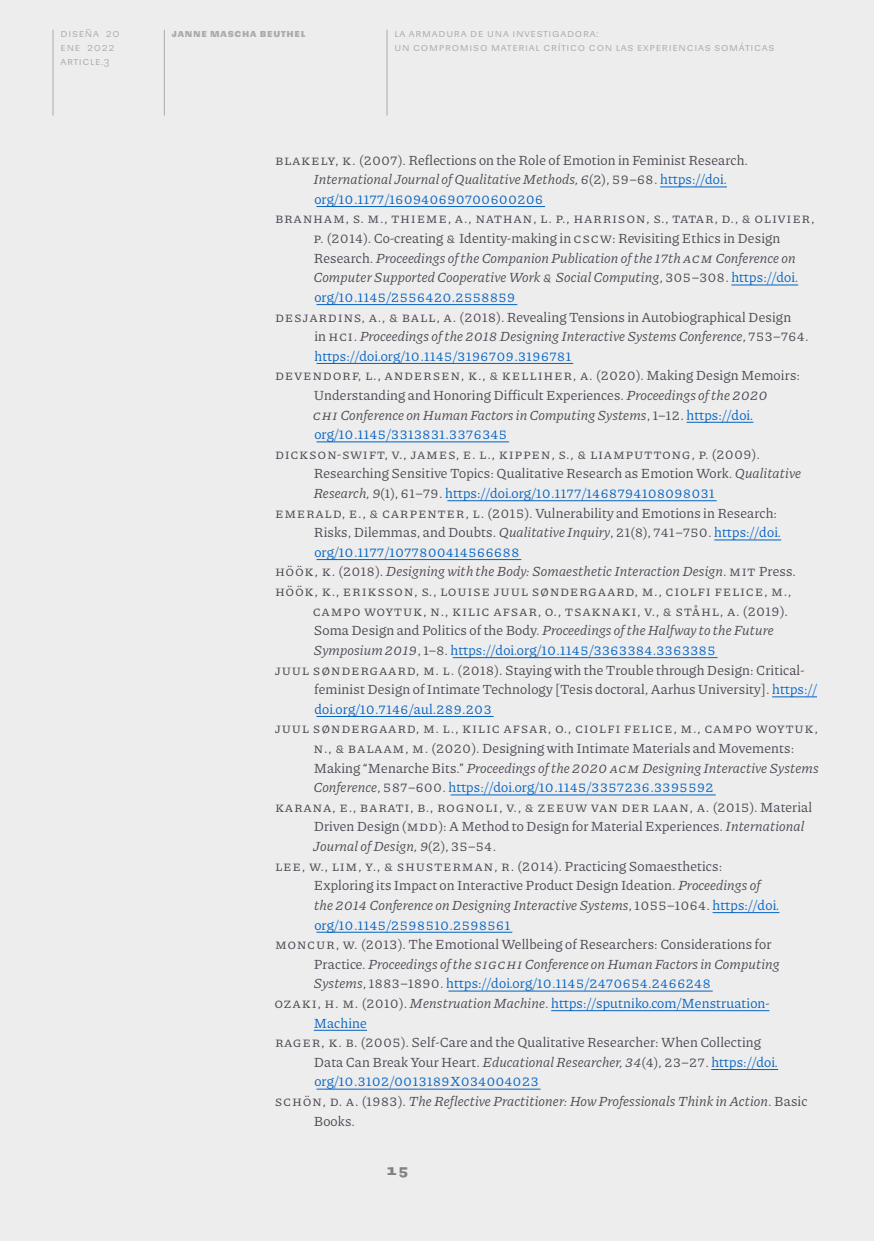
<style>
.page{position:relative;width:874px;height:1241px;background:#fff}
.page>*{position:absolute;margin:0;border:0;box-sizing:border-box;transform-origin:0 0}
.Referencias{font:14px/19.6px "Piazzolla";letter-spacing:.01em;color:#4c4651}
.Referencias-2{font:italic 14px/19.6px "Piazzolla";letter-spacing:.01em;color:#4c4651}
.Referencias-3{font:14px/19.6px "Piazzolla";letter-spacing:.05em;color:#4c4651}
.Referencias-4{font:14px/19.6px "Piazzolla";letter-spacing:.01em;color:#0563c1}
.t1{font:700 14px "Sudamerican Grotesk";color:#828282}
.t2{font:10.5px/14px "Sudamerican Grotesk";letter-spacing:.07em;color:#ababab}
.t3{font:700 10.5px "Sudamerican Grotesk";letter-spacing:.07em;color:#ababab}
.s1{font-style:italic}
.s2{color:#0563c1}
.s3{font-style:normal}
.s4{font-style:normal;color:#0563c1}
.s5{color:#4c4651}
.s6{font-style:italic;color:#4c4651}
</style>
<div class="page">
<div style="left:0;top:0;width:873px;height:1240px;background:#ededed"></div>
<hr style="left:52px;top:30px;width:1px;height:85px;background:#ababab">
<hr style="left:164px;top:30px;width:1px;height:85px;background:#ababab">
<hr style="left:386px;top:30px;width:1px;height:85px;background:#ababab">
<hr style="left:659px;top:187px;width:67px;height:1px;background:#0563c1">
<hr style="left:316px;top:206px;width:229px;height:1px;background:#0563c1">
<hr style="left:731px;top:285px;width:66px;height:1px;background:#0563c1">
<hr style="left:316px;top:304px;width:201px;height:1px;background:#0563c1">
<hr style="left:316px;top:363px;width:257px;height:1px;background:#0563c1">
<hr style="left:686px;top:422px;width:67px;height:1px;background:#0563c1">
<hr style="left:316px;top:441px;width:193px;height:1px;background:#0563c1">
<hr style="left:447px;top:500px;width:269px;height:1px;background:#0563c1">
<hr style="left:714px;top:539px;width:66px;height:1px;background:#0563c1">
<hr style="left:316px;top:559px;width:205px;height:1px;background:#0563c1">
<hr style="left:452px;top:657px;width:265px;height:1px;background:#0563c1">
<hr style="left:771px;top:696px;width:45px;height:1px;background:#0563c1">
<hr style="left:316px;top:716px;width:177px;height:1px;background:#0563c1">
<hr style="left:450px;top:794px;width:265px;height:1px;background:#0563c1">
<hr style="left:712px;top:912px;width:67px;height:1px;background:#0563c1">
<hr style="left:316px;top:931px;width:196px;height:1px;background:#0563c1">
<hr style="left:448px;top:990px;width:264px;height:1px;background:#0563c1">
<hr style="left:551px;top:1010px;width:218px;height:1px;background:#0563c1">
<hr style="left:313px;top:1029px;width:54px;height:1px;background:#0563c1">
<hr style="left:711px;top:1069px;width:66px;height:1px;background:#0563c1">
<hr style="left:316px;top:1088px;width:224px;height:1px;background:#0563c1">
<p class="t2" style="left:60px;top:26px;width:61px">Diseña 20 ene 2022 article.3</p>
<p class="t3" style="left:172px;top:24px;width:135px">Janne Mascha Beuthel</p>
<p class="t2" style="left:394px;top:26px;width:381px">La armadura de una investigadora:<br>un compromiso material crítico con las experiencias somáticas</p>
<p class="Referencias" style="left:313px;top:149px;width:436px;text-indent:-38px">Blake ly, K. (2007). Reflections on the Role of Emotion in Feminist Research.<br><span class="s1">International Journal of Qualitative Methods, 6</span>(2), 59–68. <span class="s2">https://doi. org/10.1177/160940690700600206</span></p>
<p class="Referencias" style="left:275px;top:208px;width:50px">Branham</p>
<p class="Referencias" style="left:345px;top:208px;width:65px">, S. M., Thieme</p>
<p class="Referencias" style="left:447px;top:208px;width:38px">, A., Natha</p>
<p class="Referencias" style="left:522px;top:208px;width:71px">n, L. P., Harriso</p>
<p class="Referencias" style="left:635px;top:208px;width:54px">n, S., Tatar</p>
<p class="Referencias" style="left:714px;top:208px;width:66px">, D., &amp; Olivier</p>
<p class="Referencias" style="left:810px;top:208px;width:5px">,</p>
<p class="Referencias-2" style="left:313px;top:228px;width:486px"><span class="s3">P. (2014). Co-creating &amp; Identity-making in CSCW: Revisiting Ethics in Design Research.</span> Proceedings of the Companion Publication of the 17th ACM Conference on Computer Supported Cooperative Work &amp; Social Computing<span class="s3">, 305–308.</span> <span class="s4">https://doi. org/10.1145/2556420.2558859</span></p>
<p class="Referencias" style="left:275px;top:306px;width:19px">Desjardi</p>
<p class="Referencias" style="left:314px;top:306px;width:495px;text-indent:29px">ns, A., &amp; Ball, A. (2018). Revealing Tensions in Autobiographical Design<br>in HCI. <span class="s1">Proceedings of the 2018 Designing Interactive Systems Conference</span>, 753–764. <span class="s2">https://doi.org/10.1145/3196709.3196781</span></p>
<p class="Referencias" style="left:313px;top:365px;width:488px;text-indent:260px">, A. (2020). Making Design Memoirs:<br>Understanding and Honoring Difficult Experiences. <span class="s1">Proceedings of the 2020<br>CHI Conference on Human Factors in Computing Systems</span>, 1–12. <span class="s2">https://doi. org/10.1145/3313831.3376345</span></p>
<p class="Referencias" style="left:275px;top:443px;width:85px">Dic kson-Swift</p>
<p class="Referencias" style="left:384px;top:443px;width:43px">, V., James</p>
<p class="Referencias" style="left:455px;top:443px;width:52px">, E. L., Kippe</p>
<p class="Referencias" style="left:540px;top:443px;width:59px">n, S., &amp; Liamp</p>
<p class="Referencias" style="left:634px;top:443px;width:20px">utto</p>
<p class="Referencias" style="left:275px;top:365px;width:20px">Deve</p>
<p class="Referencias" style="left:312px;top:365px;width:21px">ndorf</p>
<p class="Referencias" style="left:358px;top:365px;width:56px">, L., Anderse</p>
<p class="Referencias" style="left:450px;top:365px;width:97px">n, K., &amp; Ke lliher</p>
<p class="Referencias" style="left:313px;top:443px;width:489px;text-indent:358px">ng, P. (2009).<br>Researching Sensitive Topics: Qualitative Research as Emotion Work. <span class="s1">Qualitative<br>Research, 9</span>(1), 61–79. <span class="s2">https://doi.org/10.1177/1468794108098031</span></p>
<p class="Referencias" style="left:275px;top:502px;width:11px">emera</p>
<p class="Referencias" style="left:324px;top:502px;width:76px">ld, e., &amp; Carpe</p>
<p class="Referencias" style="left:427px;top:502px;width:20px">nter</p>
<p class="Referencias" style="left:313px;top:502px;width:468px;text-indent:151px">, L. (2015). Vulnerability and Emotions in Research:<br>Risks, Dilemmas, and Doubts. <span class="s1">Qualitative Inquiry</span>, 21(8), 741–750. <span class="s2">https://doi. org/10.1177/1077800414566688</span></p>
<p class="Referencias-2" style="left:275px;top:561px;width:522px"><span class="s3">Höök, K. (2018).</span> Designing with the Body: Somaesthetic Interaction Design<span class="s3">. MIT Press.</span></p>
<p class="Referencias" style="left:275px;top:581px;width:112px">Höök, K., Eriksso</p>
<p class="Referencias" style="left:403px;top:581px;width:72px">n, S., Louise</p>
<p class="Referencias" style="left:493px;top:581px;width:77px">Juul Søndergaard</p>
<p class="Referencias" style="left:634px;top:581px;width:158px">, M., Ciolfi Felice , M.,</p>
<p class="Referencias" style="left:313px;top:600px;width:20px">Campo</p>
<p class="Referencias" style="left:364px;top:600px;width:148px">Woytuk, N., Kilic Afsar</p>
<p class="Referencias-3" style="left:313px;top:600px;width:475px;text-indent:224px">, O., Tsaknaki, V., &amp; Ståhl, A. (2019).<br>Soma Design and Politics of the Body. <span class="s1">Proceedings of the Halfway to the Future<br>Symposium 2019</span>, 1–8. <span class="s2">https://doi.org/10.1145/3363384.3363385</span></p>
<p class="Referencias" style="left:275px;top:659px;width:77px">Juul Søndergaard</p>
<p class="Referencias" style="left:314px;top:659px;width:504px;text-indent:101px">, M. L. (2018). Staying with the Trouble through Design: Critical&shy;feminist Design of Intimate Technology [Tesis doctoral, Aarhus University]. <span class="s2">https:// doi.org/10.7146/aul.289.203</span></p>
<p class="Referencias" style="left:275px;top:718px;width:77px">Juul Søndergaard</p>
<p class="Referencias" style="left:415px;top:718px;width:107px">, M. L., Kilic Afsar</p>
<p class="Referencias" style="left:547px;top:718px;width:176px">, O., Ciolfi Felice , M., Campo</p>
<p class="Referencias" style="left:755px;top:718px;width:64px">Woytuk,</p>
<p class="Referencias" style="left:313px;top:737px;width:72px">N., &amp; Balaam</p>
<p class="Referencias" style="left:313px;top:737px;width:506px;text-indent:91px">, M. (2020). Designing with Intimate Materials and Movements:<br>Making “Menarche Bits.” <span class="s1">Proceedings of the 2020 ACM Designing Interactive Systems<br>Conference</span>, 587–600. <span class="s2">https://doi.org/10.1145/3357236.3395592</span></p>
<p class="Referencias" style="left:313px;top:796px;width:500px;text-indent:365px">n, A. (2015). Material<br>Driven Design (MDD): A Method to Design for Material Experiences. <span class="s1">International<br>Journal of Design, 9</span>(2), 35–54.</p>
<p class="Referencias" style="left:275px;top:796px;width:10px">Kara</p>
<p class="Referencias" style="left:312px;top:796px;width:66px">na, E., Barati</p>
<p class="Referencias" style="left:410px;top:796px;width:137px">, B., Rognoli, V., &amp; Zee</p>
<p class="Referencias" style="left:564px;top:796px;width:67px">uwvan der</p>
<p class="Referencias" style="left:652px;top:796px;width:10px">Laa</p>
<p class="Referencias" style="left:313px;top:855px;width:467px;text-indent:170px">n, R. (2014). Practicing Somaesthetics:<br>Exploring its Impact on Interactive Product Design Ideation. <span class="s1">Proceedings of the 2014 Conference on Designing Interactive Systems</span>, 1055–1064. <span class="s2">https://doi. org/10.1145/2598510.2598561</span></p>
<p class="Referencias" style="left:313px;top:933px;width:467px;text-indent:-38px">Monc ur , W. (2013). The Emotional Wellbeing of Researchers: Considerations for<br>Practice. <span class="s1">Proceedings of the SIGCHI Conference on Human Factors in Computing<br>Systems</span>, 1883–1890. <span class="s2">https://doi.org/10.1145/2470654.2466248</span></p>
<p class="Referencias-4" style="left:313px;top:992px;width:457px;text-indent:-39px"><span class="s5">Ozaki, H. M. (2010).</span> <span class="s6">Menstruation Machine</span><span class="s5">.</span> https://sputniko.com/Menstruation-<br>Machine</p>
<p class="Referencias" style="left:275px;top:1031px;width:20px">Rager</p>
<p class="Referencias" style="left:275px;top:855px;width:10px">Lee</p>
<p class="Referencias" style="left:302px;top:855px;width:39px">, W., Lim</p>
<p class="Referencias" style="left:358px;top:855px;width:78px">, Y., &amp; Shusterma</p>
<p class="Referencias" style="left:313px;top:1031px;width:465px;text-indent:8px">, K. B. (2005). Self-Care and the Qualitative Researcher: When Collecting<br>Data Can Break Your Heart. <span class="s1">Educational Researcher, 34</span>(4), 23–27. <span class="s2">https://doi. org/10.3102/0013189X034004023</span></p>
<p class="Referencias-2" style="left:313px;top:1090px;width:495px;text-indent:-39px"><span class="s3">Sch ön, D. A. (1983).</span> The Reflective Practitioner: How Professionals Think in Action<span class="s3">. Basic<br>Books.</span></p>
<p class="t1" style="left:386px;top:1158px;width:24px">15</p>
</div>
